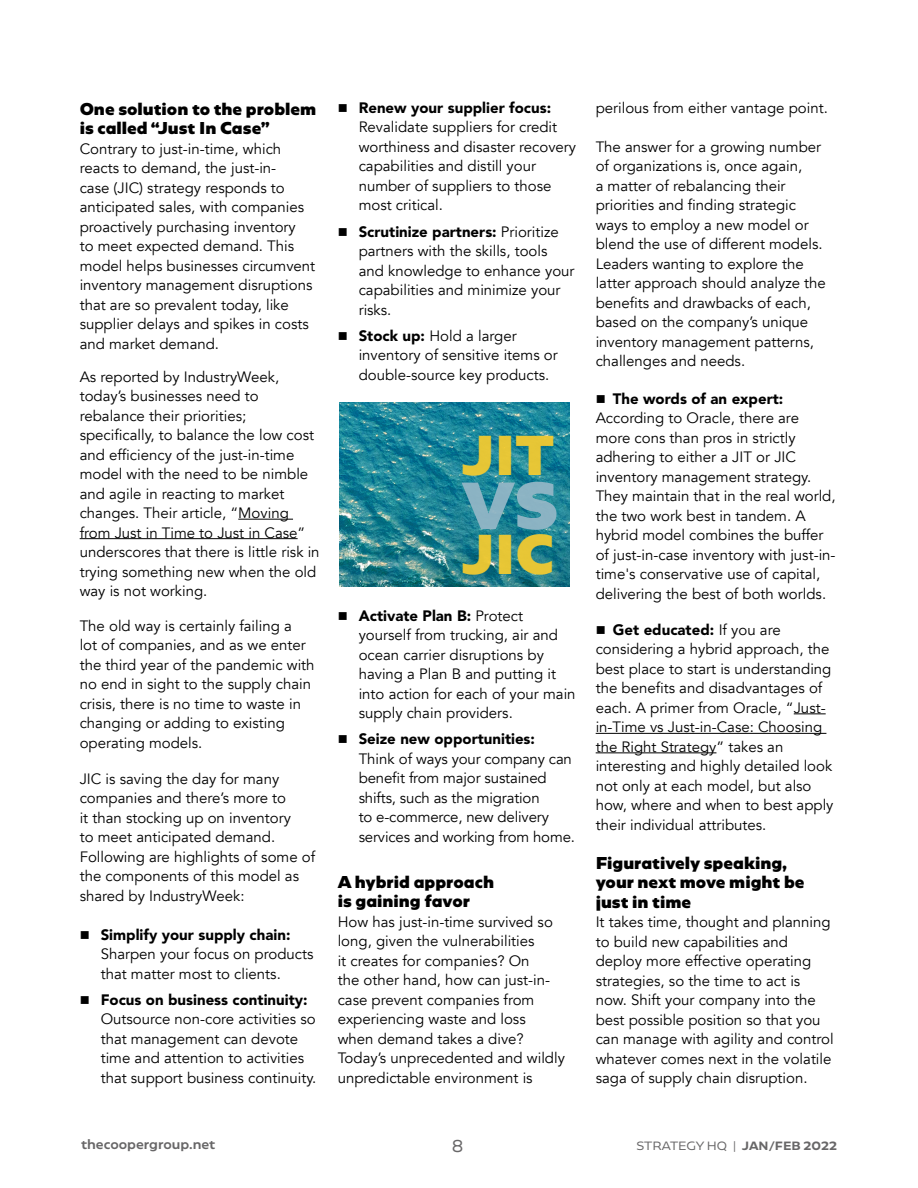
<style>
.page{position:relative;width:918px;height:1188px;background:#fff}
.page>*{position:absolute;margin:0;border:0;box-sizing:border-box;transform-origin:0 0}
.t1{font:900 58.05px "Geometrica";color:#92b6c6}
.t2{font:900 49.05px "Geometrica";color:#f2ca31}
.t3{font:15px/19.5px "Avenir";color:#000}
.t4{font:900 15px/19.5px "Geometrica";color:#000}
.t5{font:15px "Geometrica";color:#686768}
.t6{font:500 12px "Geometrica";color:#686768}
.t7{font:10.5px "Geometrica";letter-spacing:-.005em;color:#686768}
.s1{font-weight:900}
.s2{font-weight:700}
</style>
<div class="page">
<hr style="left:238px;top:519px;width:55px;height:1px;background:#000">
<hr style="left:80px;top:538px;width:218px;height:1px;background:#000">
<hr style="left:794px;top:713px;width:32px;height:1px;background:#000">
<hr style="left:596px;top:733px;width:230px;height:1px;background:#000">
<hr style="left:596px;top:752px;width:120px;height:1px;background:#000">
<img style="left:339px;top:402px;width:231px;height:184px">
<p class="t4" style="left:80px;top:99px;width:238px">One solution to the problem is called “Just In Case”</p>
<p class="t3" style="left:80px;top:139px;width:237px">Contrary to just-in-time, which reacts to demand, the just-in-<br>case (JIC) strategy responds to anticipated sales, with companies proactively purchasing inventory<br>to meet expected demand. This model helps businesses circumvent inventory management disruptions that are so prevalent today, like supplier delays and spikes in costs and market demand.</p>
<p class="t3" style="left:80px;top:367px;width:241px">As reported by IndustryWeek, today’s businesses need to rebalance their priorities; specifically, to balance the low cost and efficiency of the just-in-time model with the need to be nimble and agile in reacting to market changes. Their article, “Moving from Just in Time to Just in Case” underscores that there is little risk in trying something new when the old way is not working.</p>
<p class="t3" style="left:80px;top:616px;width:236px">The old way is certainly failing a<br>lot of companies, and as we enter the third year of the pandemic with no end in sight to the supply chain crisis, there is no time to waste in changing or adding to existing operating models.</p>
<p class="t3" style="left:80px;top:769px;width:237px">JIC is saving the day for many companies and there’s more to<br>it than stocking up on inventory<br>to meet anticipated demand.<br>Following are highlights of some of the components of this model as shared by IndustryWeek:</p>
<p class="t3" style="left:101px;top:925px;width:214px;text-indent:-21px">■ <span class="s1">Simplify your supply chain:<br></span>Sharpen your focus on products that matter most to clients.</p>
<p class="t3" style="left:101px;top:990px;width:217px;text-indent:-21px">■ <span class="s1">Focus on business continuity:<br></span>Outsource non-core activities so that management can devote time and attention to activities that support business continuity.</p>
<p class="t3" style="left:359px;top:98px;width:219px;text-indent:-21px">■ <span class="s1">Renew your supplier focus:<br></span>Revalidate suppliers for credit worthiness and disaster recovery capabilities and distill your number of suppliers to those most critical.</p>
<p class="t3" style="left:359px;top:222px;width:217px;text-indent:-21px">■ <span class="s1">Scrutinize partners:</span> Prioritize partners with the skills, tools and knowledge to enhance your capabilities and minimize your risks.</p>
<p class="t3" style="left:359px;top:326px;width:201px;text-indent:-21px">■ <span class="s1">Stock up:</span> Hold a larger inventory of sensitive items or double-source key products.</p>
<h2 class="t2" style="left:462px;top:420px;width:94px">JIT</h2>
<h1 class="t1" style="left:462px;top:465px;width:98px">VS</h1>
<h2 class="t2" style="left:462px;top:520px;width:94px">JIC</h2>
<p class="t3" style="left:359px;top:606px;width:218px;text-indent:-21px">■ <span class="s1">Activate Plan B:</span> Protect yourself from trucking, air and ocean carrier disruptions by having a Plan B and putting it into action for each of your main supply chain providers.</p>
<p class="t3" style="left:359px;top:730px;width:218px;text-indent:-21px">■ <span class="s1">Seize new opportunities:<br></span>Think of ways your company can benefit from major sustained shifts, such as the migration<br>to e-commerce, new delivery services and working from home.</p>
<p class="t4" style="left:338px;top:872px;width:158px">A hybrid approach is gaining favor</p>
<p class="t3" style="left:338px;top:912px;width:229px">How has just-in-time survived so long, given the vulnerabilities<br>it creates for companies? On<br>the other hand, how can just-in&shy;case prevent companies from experiencing waste and loss when demand takes a dive?<br>Today’s unprecedented and wildly unpredictable environment is</p>
<p class="t3" style="left:596px;top:98px;width:234px">perilous from either vantage point.</p>
<p class="t3" style="left:596px;top:137px;width:232px">The answer for a growing number of organizations is, once again,<br>a matter of rebalancing their priorities and finding strategic ways to employ a new model or blend the use of different models.<br>Leaders wanting to explore the latter approach should analyze the benefits and drawbacks of each, based on the company’s unique inventory management patterns, challenges and needs.</p>
<p class="t3" style="left:596px;top:389px;width:241px">■ <span class="s1">The words of an expert:<br></span>According to Oracle, there are more cons than pros in strictly adhering to either a JIT or JIC inventory management strategy.<br>They maintain that in the real world, the two work best in tandem. A hybrid model combines the buffer of just-in-case inventory with just-in&shy;time's conservative use of capital, delivering the best of both worlds.</p>
<p class="t3" style="left:596px;top:620px;width:239px">■ <span class="s1">Get educated:</span> If you are considering a hybrid approach, the best place to start is understanding the benefits and disadvantages of each. A primer from Oracle, “Just&shy;in-Time vs Just-in-Case: Choosing the Right Strategy” takes an interesting and highly detailed look not only at each model, but also how, where and when to best apply their individual attributes.</p>
<p class="t4" style="left:596px;top:853px;width:210px">Figuratively speaking, your next move might be just in time</p>
<p class="t3" style="left:596px;top:913px;width:240px">It takes time, thought and planning to build new capabilities and deploy more effective operating strategies, so the time to act is now. Shift your company into the best possible position so that you can manage with agility and control whatever comes next in the volatile saga of supply chain disruption.</p>
<p class="t6" style="left:81px;top:1136px;width:136px">thecoopergroup.net</p>
<p class="t5" style="left:452px;top:1136px;width:13px">8</p>
<p class="t7" style="left:636px;top:1138px;width:202px">STRATEGY HQ | <span class="s2">JAN/FEB 2022</span></p>
</div>
